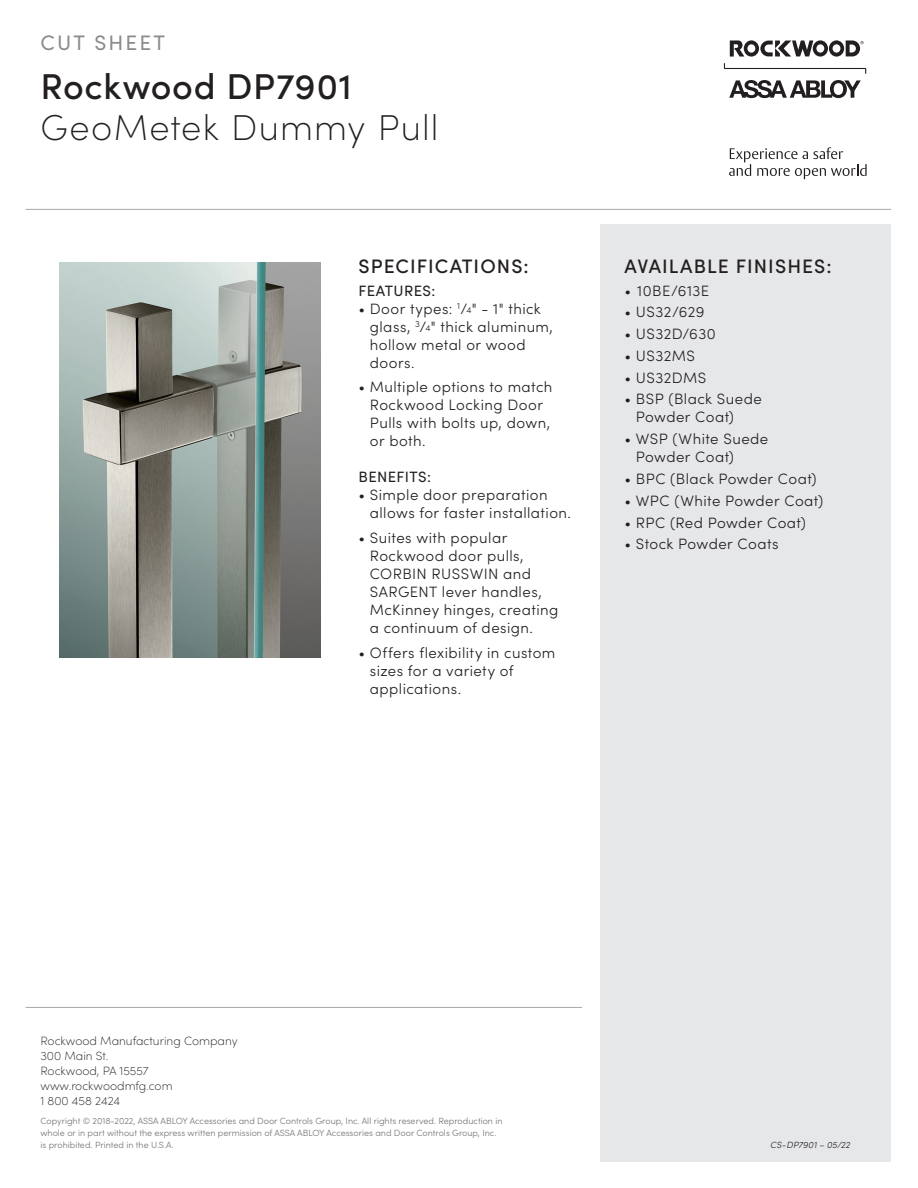
<style>
.page{position:relative;width:918px;height:1188px;background:#fff}
.page>*{position:absolute;margin:0;border:0;box-sizing:border-box;transform-origin:0 0}
.Product_Line{font:200 36px "Sofia Pro";letter-spacing:.03em;color:#231f20}
.CS_Headline{font:500 36px "Sofia Pro";letter-spacing:.02em;color:#231f20}
.t1{font:21px "Sofia Pro";letter-spacing:.1em;color:#8a8c8f}
.Headline{font:500 19.5px "Sofia Pro";letter-spacing:.055em;color:#231f20}
.Body_Copy{font:300 15px/18px "Sofia Pro";letter-spacing:.03em;color:#231f20}
.Subhead2{font:300 15px/18px "Sofia Pro";letter-spacing:.03em;color:#231f20}
.Subhead{font:15px "Sofia Pro";letter-spacing:.025em;color:#231f20}
.t2{font:200 12px/15px "Sofia Pro";color:#231f20}
.t3{font:300 9px/12px "Sofia Pro";color:#727477}
.t4{font:italic 300 9px "Sofia Pro";letter-spacing:.02em;color:#231f20}
.s1{font-size:9px}
</style>
<div class="page">
<hr style="left:26px;top:1007px;width:556px;height:1px;background:#a8a9ad">
<hr style="left:26px;top:209px;width:865px;height:1px;background:#a8a9ad">
<div style="left:600px;top:225px;width:291px;height:937px;background:#e6e7e9"></div>
<svg style="left:724px;top:63px;width:142px;height:11px"></svg>
<svg style="left:729px;top:80px;width:132px;height:18px"></svg>
<svg style="left:730px;top:40px;width:134px;height:17px"></svg>
<svg style="left:729px;top:147px;width:138px;height:32px"></svg>
<img style="left:60px;top:262px;width:261px;height:395px">
<h2 class="t1" style="left:41px;top:28px;width:126px">CUT SHEET</h2>
<p class="CS_Headline" style="left:41px;top:60px;width:313px">Rockwood DP7901</p>
<p class="Product_Line" style="left:41px;top:102px;width:399px">GeoMetek Dummy Pull</p>
<p class="Headline" style="left:359px;top:252px;width:172px">SPECIFICATIONS:</p>
<p class="Subhead" style="left:358px;top:279px;width:78px">FEATURES:</p>
<p class="Body_Copy" style="left:370px;top:298px;width:185px;text-indent:-11px">• Door types: <sup>1</sup>/<span class="s1">4</span>" - 1" thick glass, <sup>3</sup>/<span class="s1">4</span>" thick aluminum, hollow metal or wood doors.</p>
<p class="Body_Copy" style="left:370px;top:377px;width:184px;text-indent:-11px">• Multiple options to match<br>Rockwood Locking Door<br>Pulls with bolts up, down, or both.</p>
<p class="Subhead" style="left:358px;top:466px;width:74px">BENEFITS:</p>
<p class="Body_Copy" style="left:370px;top:485px;width:203px;text-indent:-11px">• Simple door preparation allows for faster installation.</p>
<p class="Body_Copy" style="left:370px;top:528px;width:190px;text-indent:-11px">• Suites with popular<br>Rockwood door pulls,<br>CORBIN RUSSWIN and<br>SARGENT lever handles,<br>McKinney hinges, creating a continuum of design.</p>
<p class="Body_Copy" style="left:370px;top:643px;width:187px;text-indent:-11px">• Offers flexibility in custom sizes for a variety of applications.</p>
<p class="Headline" style="left:625px;top:252px;width:208px">AVAILABLE FINISHES:</p>
<p class="Subhead2" style="left:625px;top:280px;width:86px">• 10BE/613E</p>
<p class="Subhead2" style="left:625px;top:302px;width:81px">• US32/629</p>
<p class="Subhead2" style="left:625px;top:324px;width:93px">• US32D/630</p>
<p class="Subhead2" style="left:625px;top:346px;width:72px">• US32MS</p>
<p class="Subhead2" style="left:625px;top:368px;width:83px">• US32DMS</p>
<p class="Subhead2" style="left:636px;top:389px;width:127px;text-indent:-11px">• BSP (Black Suede<br>Powder Coat)</p>
<p class="Subhead2" style="left:636px;top:429px;width:134px;text-indent:-11px">• WSP (White Suede<br>Powder Coat)</p>
<p class="Subhead2" style="left:625px;top:469px;width:194px">• BPC (Black Powder Coat)</p>
<p class="Subhead2" style="left:625px;top:491px;width:200px">• WPC (White Powder Coat)</p>
<p class="Subhead2" style="left:625px;top:512px;width:183px">• RPC (Red Powder Coat)</p>
<p class="Subhead2" style="left:625px;top:534px;width:155px">• Stock Powder Coats</p>
<p class="t2" style="left:40px;top:1033px;width:199px">Rockwood Manufacturing Company<br>300 Main St.<br>Rockwood, PA 15557 www.rockwoodmfg.com<br>1 800 458 2424</p>
<p class="t3" style="left:40px;top:1114px;width:464px">Copyright © 2018-2022, ASSA ABLOY Accessories and Door Controls Group, Inc. All rights reserved. Reproduction in whole or in part without the express written permission of ASSA ABLOY Accessories and Door Controls Group, Inc. is prohibited. Printed in the U.S.A.</p>
<p class="t4" style="left:770px;top:1138px;width:82px">CS-DP7901 – 05/22</p>
</div>
